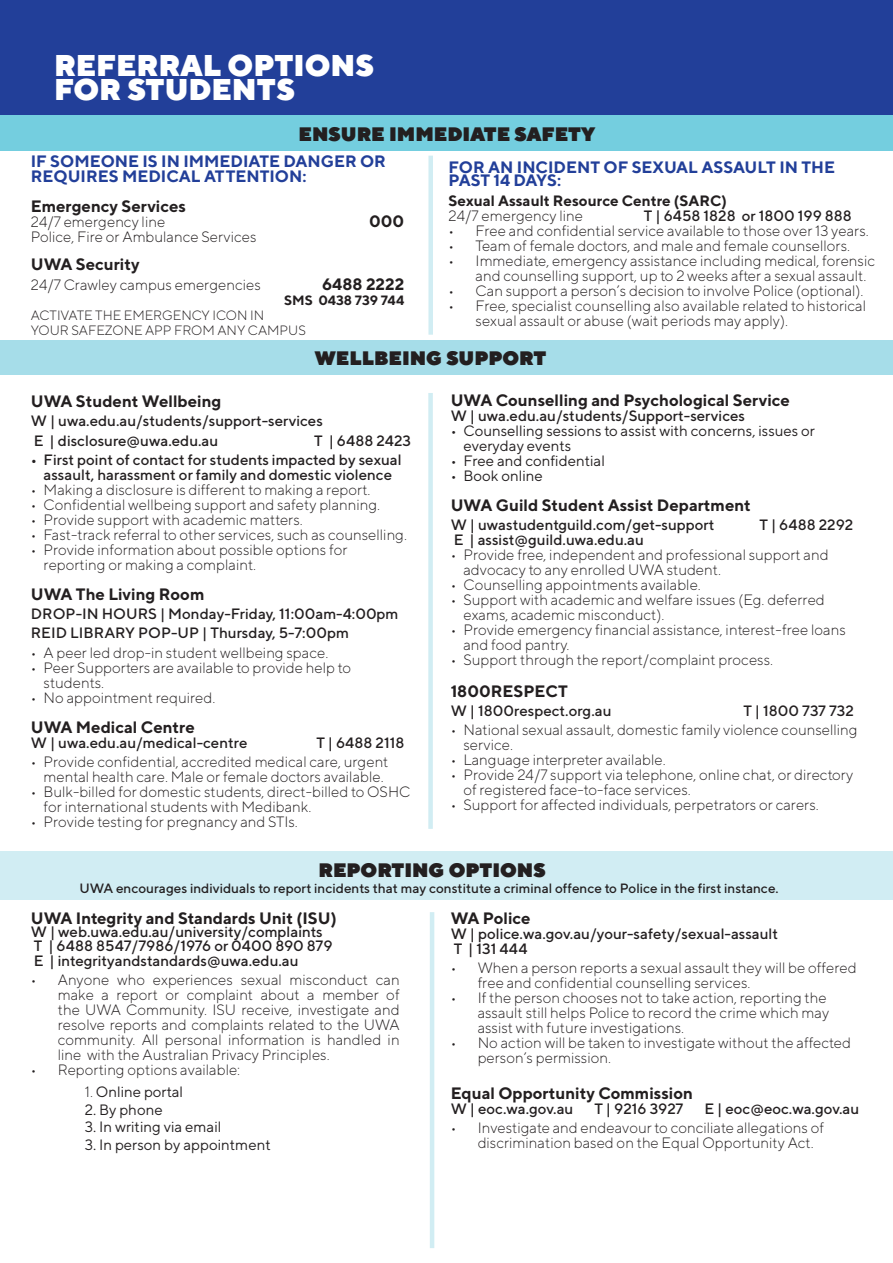
<style>
.page{position:relative;width:893px;height:1263px;background:#fff}
.page>*{position:absolute;margin:0;border:0;box-sizing:border-box;transform-origin:0 0}
.Body_Copy{font:900 30px/24px "TT Norms";color:#fff}
.t1{font:800 19.5px "TT Norms";color:#231f20}
.t2{font:700 16.5px "TT Norms";color:#231f20}
.t3{font:700 16.5px/15px "TT Norms";color:#223f99}
.t4{font:300 15px/15px "TT Norms";color:#231f20}
.t5{font:500 15px/15px "TT Norms";color:#231f20;text-align:center}
.t6{font:15px/15px "TT Norms";color:#231f20}
.t7{font:700 15px "TT Norms";color:#231f20}
.t8{font:500 13.5px "TT Norms";color:#231f20}
.t9{font:300 13.5px/15px "TT Norms";color:#231f20}
.t10{font:700 13.5px "TT Norms";color:#231f20}
.s1{font-weight:300}
</style>
<div class="page">
<div style="left:0;top:0;width:893px;height:116px;background:#223f99"></div>
<div style="left:0;top:116px;width:893px;height:35px;background:#74cedf"></div>
<div style="left:0;top:341px;width:893px;height:34px;background:#a6dde9"></div>
<div style="left:0;top:852px;width:893px;height:48px;background:#d1edf3"></div>
<div style="left:428px;top:393px;width:5px;height:436px;background:#d1edf3"></div>
<hr style="left:430px;top:912px;width:4px;height:336px;background:#d1edf3">
<div style="left:428px;top:156px;width:5px;height:179px;background:#d1edf3"></div>
<p class="Body_Copy" style="left:54px;top:52px;width:322px">REFERRAL OPTIONS<br>FOR STUDENTS</p>
<p class="t1" style="left:299px;top:121px;width:298px">ENSURE IMMEDIATE SAFETY</p>
<p class="t3" style="left:31px;top:153px;width:357px">IF SOMEONE IS IN IMMEDIATE DANGER OR<br>REQUIRES MEDICAL ATTENTION:</p>
<p class="t2" style="left:31px;top:196px;width:157px">Emergency Services</p>
<p class="t4" style="left:31px;top:214px;width:136px">24/7 emergency line</p>
<p class="t2" style="left:369px;top:211px;width:37px">000</p>
<p class="t4" style="left:31px;top:229px;width:227px">Police, Fire or Ambulance Services</p>
<p class="t2" style="left:31px;top:254px;width:110px">UWA Security</p>
<p class="t4" style="left:31px;top:276px;width:232px">24/7 Crawley campus emergencies</p>
<p class="t2" style="left:322px;top:273px;width:84px">6488 2222</p>
<p class="t10" style="left:284px;top:291px;width:122px">SMS 0438 739 744</p>
<p class="t9" style="left:31px;top:307px;width:277px">ACTIVATE THE EMERGENCY ICON IN<br>YOUR SAFEZONE APP FROM ANY CAMPUS</p>
<p class="t3" style="left:449px;top:160px;width:388px;line-height:13.5px">FOR AN INCIDENT OF SEXUAL ASSAULT IN THE<br>PAST 14 DAYS:</p>
<p class="t7" style="left:449px;top:191px;width:280px">Sexual Assault Resource Centre (SARC)</p>
<p class="t4" style="left:449px;top:208px;width:136px">24/7 emergency line</p>
<p class="t5" style="left:644px;top:208px;width:209px">T | 6458 1828 or 1800 199 888</p>
<p class="t4" style="left:449px;top:223px;width:422px">• Free and confidential service available to those over 13 years.</p>
<p class="t4" style="left:449px;top:238px;width:403px">• Team of female doctors, and male and female counsellors.</p>
<p class="t4" style="left:476px;top:253px;width:401px;text-indent:-27px">• Immediate, emergency assistance including medical, forensic and counselling support, up to 2 weeks after a sexual assault.</p>
<p class="t4" style="left:449px;top:283px;width:416px">• Can support a person’s decision to involve Police (optional).</p>
<p class="t4" style="left:476px;top:298px;width:392px;text-indent:-27px">• Free, specialist counselling also available related to historical sexual assault or abuse (wait periods may apply).</p>
<p class="t1" style="left:315px;top:345px;width:233px">WELLBEING SUPPORT</p>
<p class="t2" style="left:31px;top:391px;width:192px">UWA Student Wellbeing</p>
<p class="t5" style="left:31px;top:413px;width:294px">W | uwa.edu.au/students/support-services</p>
<p class="t5" style="left:34px;top:432px;width:186px">E | disclosure@uwa.edu.au</p>
<p class="t5" style="left:314px;top:432px;width:98px">T | 6488 2423</p>
<p class="t5" style="left:31px;top:452px;width:372px">• First point of contact for students impacted by sexual assault, harassment or family and domestic violence</p>
<p class="t4" style="left:31px;top:482px;width:341px">• Making a disclosure is different to making a report.</p>
<p class="t4" style="left:31px;top:497px;width:351px">• Confidential wellbeing support and safety planning.</p>
<p class="t4" style="left:31px;top:512px;width:273px">• Provide support with academic matters.</p>
<p class="t4" style="left:31px;top:527px;width:378px">• Fast-track referral to other services, such as counselling.</p>
<p class="t4" style="left:44px;top:542px;width:305px;text-indent:-13px">• Provide information about possible options for reporting or making a complaint.</p>
<p class="t2" style="left:31px;top:584px;width:175px">UWA The Living Room</p>
<p class="t5" style="left:31px;top:606px;width:369px">DROP-IN HOURS | Monday-Friday, 11:00am-4:00pm</p>
<p class="t5" style="left:31px;top:625px;width:320px">REID LIBRARY POP-UP | Thursday, 5-7:00pm</p>
<p class="t4" style="left:31px;top:644px;width:299px">• A peer led drop-in student wellbeing space.</p>
<p class="t4" style="left:44px;top:659px;width:309px;text-indent:-13px">• Peer Supporters are available to provide help to students.</p>
<p class="t4" style="left:31px;top:689px;width:186px">• No appointment required.</p>
<p class="t2" style="left:31px;top:716px;width:165px">UWA Medical Centre</p>
<p class="t5" style="left:31px;top:734px;width:218px">W | uwa.edu.au/medical-centre</p>
<p class="t5" style="left:316px;top:734px;width:90px">T | 6488 2118</p>
<p class="t4" style="left:31px;top:754px;width:359px;text-align:center">• Provide confidential, accredited medical care, urgent mental health care. Male or female doctors available.</p>
<p class="t4" style="left:44px;top:784px;width:368px;text-indent:-13px">• Bulk-billed for domestic students, direct-billed to OSHC for international students with Medibank.</p>
<p class="t4" style="left:31px;top:814px;width:269px">• Provide testing for pregnancy and STIs.</p>
<p class="t2" style="left:451px;top:389px;width:341px">UWA Counselling and Psychological Service</p>
<p class="t5" style="left:451px;top:407px;width:296px">W | uwa.edu.au/students/Support-services</p>
<p class="t6" style="left:463px;top:422px;width:353px;text-indent:-13px">• Counselling sessions to assist with concerns, issues or everyday events</p>
<p class="t6" style="left:451px;top:452px;width:156px">• Free and confidential</p>
<p class="t6" style="left:451px;top:467px;width:94px">• Book online</p>
<p class="t2" style="left:451px;top:494px;width:302px">UWA Guild Student Assist Department</p>
<p class="t5" style="left:451px;top:517px;width:265px">W | uwastudentguild.com/get-support</p>
<p class="t5" style="left:759px;top:517px;width:95px">T | 6488 2292</p>
<p class="t5" style="left:454px;top:532px;width:192px">E | assist@guild.uwa.edu.au</p>
<p class="t4" style="left:463px;top:547px;width:367px;text-indent:-13px">• Provide free, independent and professional support and advocacy to any enrolled UWA student.</p>
<p class="t4" style="left:451px;top:577px;width:252px">• Counselling appointments available.</p>
<p class="t4" style="left:463px;top:592px;width:363px;text-indent:-13px">• Support with academic and welfare issues (Eg. deferred exams, academic misconduct).</p>
<p class="t4" style="left:463px;top:622px;width:384px;text-indent:-13px">• Provide emergency financial assistance, interest-free loans and food pantry.</p>
<p class="t4" style="left:451px;top:652px;width:324px">• Support through the report/complaint process.</p>
<p class="t2" style="left:451px;top:681px;width:119px">1800RESPECT</p>
<p class="t5" style="left:451px;top:703px;width:162px">W | 1800respect.org.au</p>
<p class="t5" style="left:743px;top:703px;width:112px">T | 1800 737 732</p>
<p class="t4" style="left:463px;top:722px;width:396px;text-indent:-13px">• National sexual assault, domestic family violence counselling service.</p>
<p class="t4" style="left:451px;top:752px;width:217px">• Language interpreter available.</p>
<p class="t4" style="left:463px;top:767px;width:391px;text-indent:-13px">• Provide 24/7 support via telephone, online chat, or directory of registered face-to-face services.</p>
<p class="t4" style="left:451px;top:797px;width:370px">• Support for affected individuals, perpetrators or carers.</p>
<p class="t1" style="left:318px;top:856px;width:229px">REPORTING OPTIONS</p>
<p class="t8" style="left:79px;top:880px;width:701px">UWA encourages individuals to report incidents that may constitute a criminal offence to Police in the first instance.</p>
<p class="t2" style="left:31px;top:907px;width:307px">UWA Integrity and Standards Unit (ISU)</p>
<p class="t5" style="left:31px;top:924px;width:293px">W | web.uwa.edu.au/university/complaints</p>
<p class="t5" style="left:34px;top:937px;width:300px">T | 6488 8547/7986/1976 or 0400 890 879</p>
<p class="t5" style="left:34px;top:952px;width:266px">E | integrityandstandards@uwa.edu.au</p>
<p class="t4" style="left:58px;top:972px;width:343px;text-align:justify;text-indent:-27px">• Anyone who experiences sexual misconduct can make a report or complaint about a member of the UWA Community. ISU receive, investigate and resolve reports and complaints related to the UWA community. All personal information is handled in line with the Australian Privacy Principles.</p>
<p class="t4" style="left:31px;top:1062px;width:211px">• Reporting options available:</p>
<p class="t6" style="left:85px;top:1084px;width:100px"><span class="s1">1.</span> Online portal</p>
<p class="t6" style="left:85px;top:1101px;width:79px">2. By phone</p>
<p class="t6" style="left:85px;top:1119px;width:138px">3. In writing via email</p>
<p class="t6" style="left:85px;top:1137px;width:187px">3. In person by appointment</p>
<p class="t2" style="left:451px;top:907px;width:82px">WA Police</p>
<p class="t5" style="left:451px;top:925px;width:329px">W | police.wa.gov.au/your-safety/sexual-assault</p>
<p class="t5" style="left:454px;top:940px;width:75px">T | 131 444</p>
<p class="t4" style="left:478px;top:960px;width:381px;text-indent:-27px">• When a person reports a sexual assault they will be offered free and confidential counselling services.</p>
<p class="t4" style="left:478px;top:990px;width:353px;text-indent:-27px">• If the person chooses not to take action, reporting the assault still helps Police to record the crime which may assist with future investigations.</p>
<p class="t4" style="left:478px;top:1035px;width:375px;text-indent:-27px">• No action will be taken to investigate without the affected person’s permission.</p>
<p class="t2" style="left:451px;top:1083px;width:244px">Equal Opportunity Commission</p>
<p class="t5" style="left:451px;top:1101px;width:124px">W | eoc.wa.gov.au</p>
<p class="t5" style="left:594px;top:1101px;width:91px">T | 9216 3927</p>
<p class="t5" style="left:704px;top:1101px;width:156px">E | eoc@eoc.wa.gov.au</p>
<p class="t4" style="left:478px;top:1120px;width:348px;text-indent:-27px">• Investigate and endeavour to conciliate allegations of discrimination based on the Equal Opportunity Act.</p>
</div>
